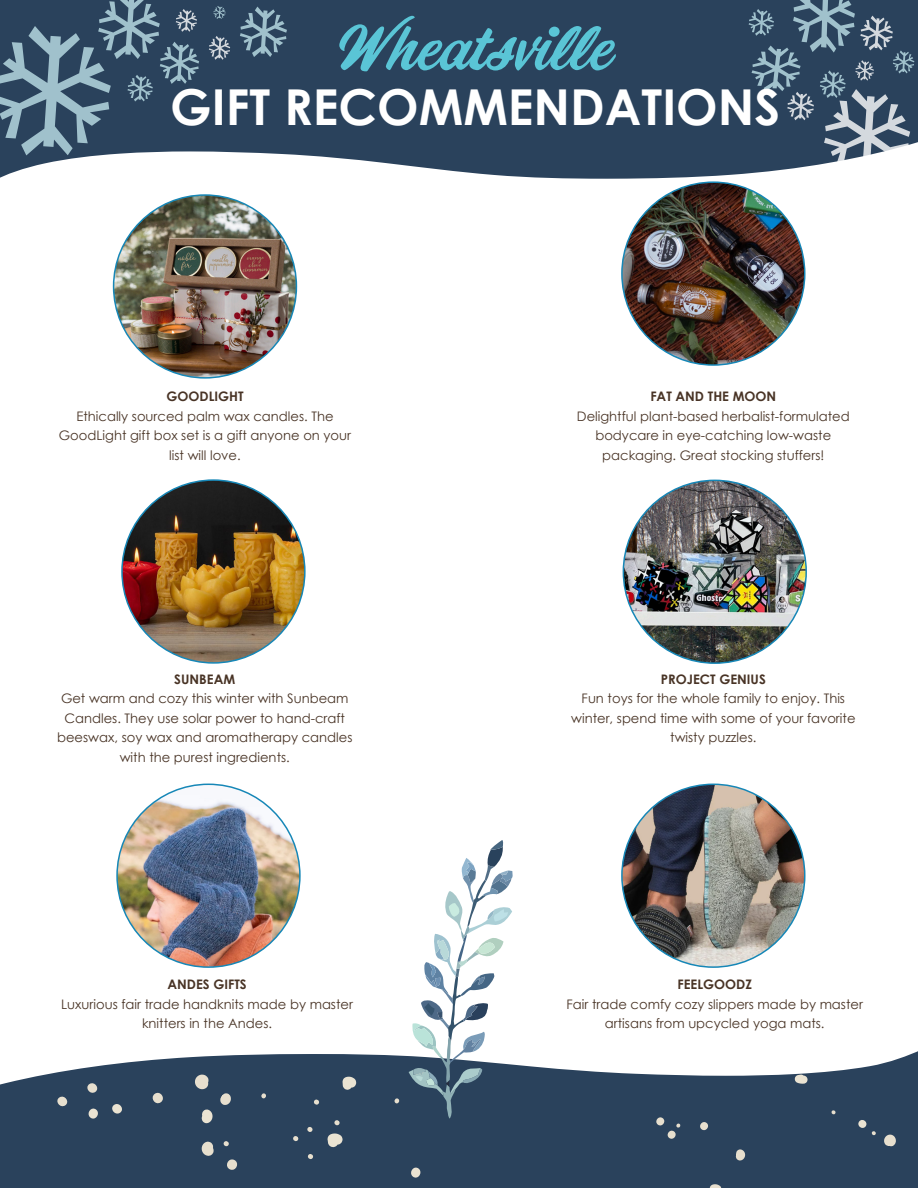
<style>
.page{position:relative;width:918px;height:1188px;background:#fff}
.page>*{position:absolute;margin:0;border:0;box-sizing:border-box;transform-origin:0 0}
.t1{font:58.5px "Corner Store JF";color:#5ac5d6}
.t2{font:700 49.5px "Century Gothic";color:#fff}
.t3{font:13.2px/19.5px "Century Gothic";color:#483325;text-align:center}
.t4{font:700 13.2px "Century Gothic";color:#483325}
</style>
<div class="page">
<svg style="left:0;top:1051px;width:918px;height:137px;background:#40566d"></svg>
<svg style="left:0;top:0;width:918px;height:179px;background:#3f546c"></svg>
<svg style="left:213px;top:6px;width:13px;height:13px"></svg>
<svg style="left:240px;top:7px;width:47px;height:50px;background:#536e82"></svg>
<svg style="left:209px;top:36px;width:21px;height:24px"></svg>
<svg style="left:0;top:0;width:199px;height:155px;background:#486278"></svg>
<svg style="left:749px;top:0;width:165px;height:179px;background:#5a6e82"></svg>
<svg style="left:342px;top:1077px;width:14px;height:13px"></svg>
<svg style="left:86px;top:1106px;width:14px;height:15px"></svg>
<svg style="left:202px;top:1110px;width:11px;height:13px"></svg>
<svg style="left:409px;top:1165px;width:14px;height:15px"></svg>
<svg style="left:195px;top:1075px;width:13px;height:14px"></svg>
<svg style="left:149px;top:1090px;width:17px;height:16px"></svg>
<svg style="left:109px;top:1103px;width:16px;height:12px"></svg>
<svg style="left:84px;top:1081px;width:16px;height:14px"></svg>
<svg style="left:54px;top:1094px;width:16px;height:15px"></svg>
<svg style="left:220px;top:1093px;width:11px;height:12px"></svg>
<svg style="left:393px;top:1097px;width:8px;height:8px"></svg>
<svg style="left:260px;top:1092px;width:8px;height:8px"></svg>
<svg style="left:224px;top:1157px;width:16px;height:15px"></svg>
<svg style="left:202px;top:1142px;width:12px;height:14px"></svg>
<svg style="left:222px;top:1140px;width:8px;height:8px"></svg>
<svg style="left:307px;top:1152px;width:7px;height:9px"></svg>
<svg style="left:292px;top:1134px;width:8px;height:9px"></svg>
<svg style="left:328px;top:1133px;width:15px;height:14px"></svg>
<svg style="left:306px;top:1125px;width:8px;height:9px"></svg>
<svg style="left:333px;top:1119px;width:8px;height:8px"></svg>
<svg style="left:313px;top:1098px;width:7px;height:8px"></svg>
<svg style="left:710px;top:1184px;width:11px;height:4px"></svg>
<svg style="left:697px;top:1120px;width:14px;height:12px"></svg>
<svg style="left:736px;top:1149px;width:9px;height:12px"></svg>
<svg style="left:654px;top:1115px;width:28px;height:26px"></svg>
<svg style="left:795px;top:1075px;width:13px;height:9px"></svg>
<svg style="left:884px;top:1135px;width:12px;height:11px"></svg>
<svg style="left:830px;top:1109px;width:7px;height:7px"></svg>
<svg style="left:858px;top:1119px;width:19px;height:17px"></svg>
<svg style="left:409px;top:840px;width:105px;height:279px"></svg>
<img style="left:114px;top:195px;width:182px;height:183px;border-radius:91px">
<img style="left:122px;top:480px;width:183px;height:183px;border-radius:91px">
<img style="left:117px;top:784px;width:183px;height:183px;border-radius:91px">
<img style="left:622px;top:182px;width:183px;height:183px;border-radius:91px">
<img style="left:623px;top:480px;width:183px;height:183px;border-radius:91px">
<img style="left:622px;top:784px;width:183px;height:183px;border-radius:91px">
<p class="t1" style="left:338px;top:6px;width:275px">Wheatsville</p>
<p class="t2" style="left:170px;top:70px;width:611px">GIFT RECOMMENDATIONS</p>
<p class="t4" style="left:166px;top:387px;width:79px">GOODLIGHT</p>
<p class="t3" style="left:59px;top:406px;width:294px">Ethically sourced palm wax candles. The<br>GoodLight gift box set is a gift anyone on your list will love.</p>
<p class="t4" style="left:174px;top:669px;width:62px">SUNBEAM</p>
<p class="t3" style="left:57px;top:689px;width:297px">Get warm and cozy this winter with Sunbeam Candles. They use solar power to hand-craft beeswax, soy wax and aromatherapy candles with the purest ingredients.</p>
<p class="t4" style="left:167px;top:974px;width:81px">ANDES GIFTS</p>
<p class="t3" style="left:61px;top:994px;width:293px">Luxurious fair trade handknits made by master knitters in the Andes.</p>
<p class="t4" style="left:650px;top:387px;width:128px">FAT AND THE MOON</p>
<p class="t3" style="left:577px;top:406px;width:274px">Delightful plant-based herbalist-formulated bodycare in eye-catching low-waste packaging. Great stocking stuffers!</p>
<p class="t4" style="left:661px;top:669px;width:107px">PROJECT GENIUS</p>
<p class="t3" style="left:571px;top:689px;width:286px">Fun toys for the whole family to enjoy. This winter, spend time with some of your favorite twisty puzzles.</p>
<p class="t4" style="left:678px;top:974px;width:76px">FEELGOODZ</p>
<p class="t3" style="left:567px;top:994px;width:298px">Fair trade comfy cozy slippers made by master artisans from upcycled yoga mats.</p>
</div>
